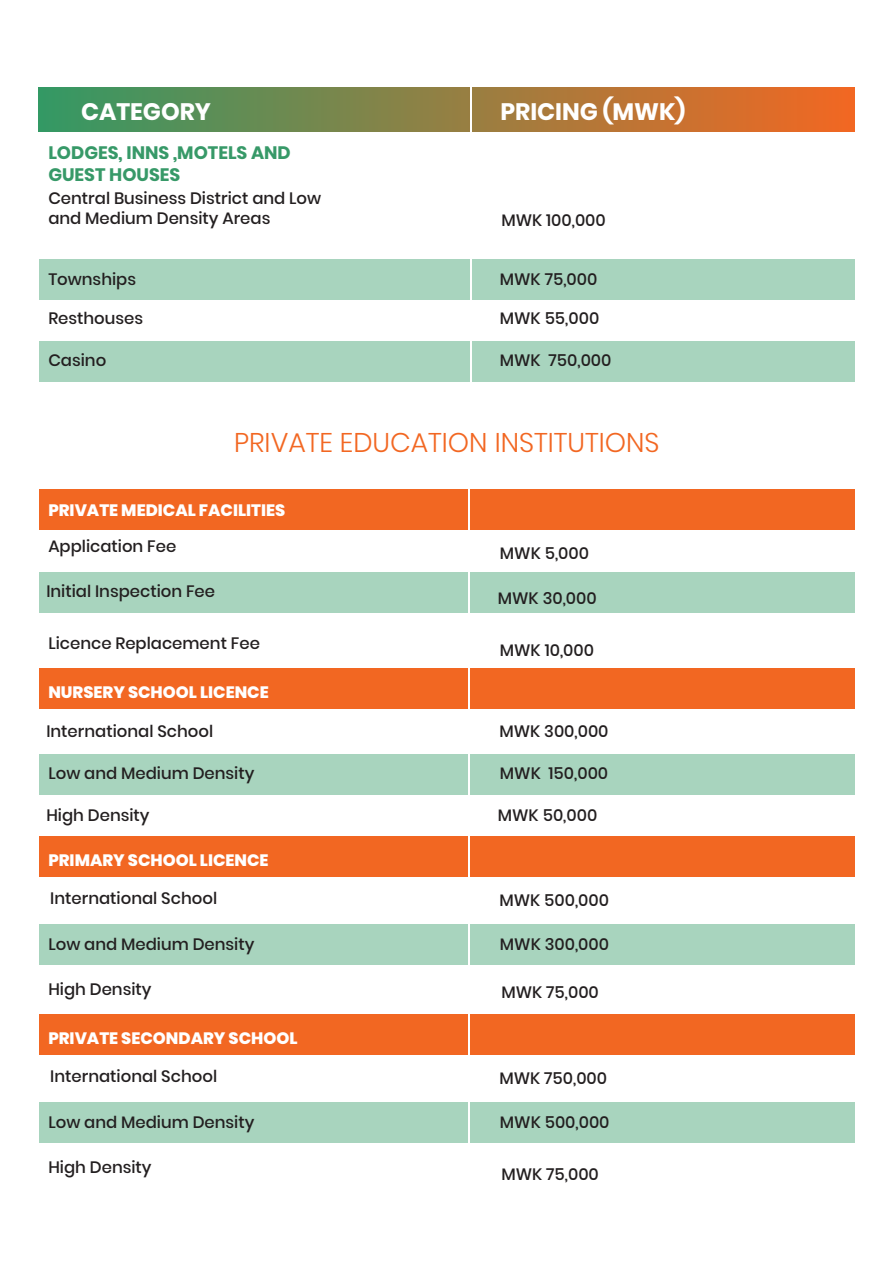
<style>
.page{position:relative;width:893px;height:1263px;background:#fff}
.page>*{position:absolute;margin:0;border:0;box-sizing:border-box;transform-origin:0 0}
.t1{font:300 27px "Poppins";color:#f26722}
.t2{font:700 23.85px "Poppins";color:#fff}
.t3{font:700 18px/21.6px "Poppins";color:#379968}
.t4{font:500 16.5px/19.8px "Poppins";color:#231f20}
.t5{font:800 16.5px "Poppins";color:#fff}
</style>
<div class="page">
<div style="left:39px;top:572px;width:815px;height:40px;background:#a8d4be"></div>
<div style="left:39px;top:489px;width:815px;height:41px;background:#f26722"></div>
<div style="left:39px;top:668px;width:815px;height:41px;background:#f26722"></div>
<div style="left:39px;top:836px;width:815px;height:41px;background:#f26722"></div>
<div style="left:39px;top:87px;width:815px;height:45px;background:linear-gradient(to right,#339965,#f26722)"></div>
<div style="left:39px;top:259px;width:815px;height:40px;background:#a8d4be"></div>
<div style="left:39px;top:341px;width:815px;height:41px;background:#a8d4be"></div>
<div style="left:39px;top:754px;width:815px;height:40px;background:#a8d4be"></div>
<div style="left:39px;top:924px;width:815px;height:40px;background:#a8d4be"></div>
<div style="left:39px;top:1014px;width:815px;height:41px;background:#f26722"></div>
<div style="left:39px;top:1102px;width:815px;height:40px;background:#a8d4be"></div>
<hr style="left:470px;top:87px;width:2px;height:295px;background:#fff">
<hr style="left:468px;top:486px;width:2px;height:717px;background:#fff">
<h2 class="t2" style="left:81px;top:98px;width:132px">CATEGORY</h2>
<h2 class="t2" style="left:501px;top:98px;width:186px">PRICING (MWK)</h2>
<p class="t3" style="left:48px;top:142px;width:244px">LODGES, INNS ,MOTELS AND<br>GUEST HOUSES</p>
<p class="t4" style="left:48px;top:188px;width:274px">Central Business District and Low and Medium Density Areas</p>
<p class="t4" style="left:501px;top:211px;width:106px">MWK 100,000</p>
<p class="t4" style="left:48px;top:270px;width:89px">Townships</p>
<p class="t4" style="left:500px;top:270px;width:99px">MWK 75,000</p>
<p class="t4" style="left:48px;top:308px;width:96px">Resthouses</p>
<p class="t4" style="left:500px;top:308px;width:101px">MWK 55,000</p>
<p class="t4" style="left:48px;top:350px;width:59px">Casino</p>
<p class="t4" style="left:500px;top:350px;width:113px">MWK 750,000</p>
<h1 class="t1" style="left:234px;top:427px;width:427px">PRIVATE EDUCATION INSTITUTIONS</h1>
<p class="t5" style="left:48px;top:500px;width:238px">PRIVATE MEDICAL FACILITIES</p>
<p class="t4" style="left:48px;top:536px;width:130px">Application Fee</p>
<p class="t4" style="left:500px;top:543px;width:91px">MWK 5,000</p>
<p class="t4" style="left:46px;top:581px;width:170px">Initial Inspection Fee</p>
<p class="t4" style="left:498px;top:588px;width:100px">MWK 30,000</p>
<p class="t4" style="left:48px;top:633px;width:213px">Licence Replacement Fee</p>
<p class="t4" style="left:500px;top:640px;width:96px">MWK 10,000</p>
<p class="t5" style="left:48px;top:682px;width:222px">NURSERY SCHOOL LICENCE</p>
<p class="t4" style="left:46px;top:721px;width:168px">International School</p>
<p class="t4" style="left:499px;top:721px;width:111px">MWK 300,000</p>
<p class="t4" style="left:48px;top:763px;width:208px">Low and Medium Density</p>
<p class="t4" style="left:500px;top:763px;width:110px">MWK 150,000</p>
<p class="t4" style="left:46px;top:805px;width:105px">High Density</p>
<p class="t4" style="left:498px;top:805px;width:101px">MWK 50,000</p>
<p class="t5" style="left:48px;top:850px;width:222px">PRIMARY SCHOOL LICENCE</p>
<p class="t4" style="left:50px;top:888px;width:168px">International School</p>
<p class="t4" style="left:499px;top:890px;width:111px">MWK 500,000</p>
<p class="t4" style="left:48px;top:935px;width:208px">Low and Medium Density</p>
<p class="t4" style="left:500px;top:935px;width:111px">MWK 300,000</p>
<p class="t4" style="left:48px;top:979px;width:105px">High Density</p>
<p class="t4" style="left:501px;top:982px;width:99px">MWK 75,000</p>
<p class="t5" style="left:48px;top:1028px;width:251px">PRIVATE SECONDARY SCHOOL</p>
<p class="t4" style="left:50px;top:1066px;width:168px">International School</p>
<p class="t4" style="left:499px;top:1068px;width:109px">MWK 750,000</p>
<p class="t4" style="left:48px;top:1113px;width:208px">Low and Medium Density</p>
<p class="t4" style="left:500px;top:1113px;width:111px">MWK 500,000</p>
<p class="t4" style="left:48px;top:1157px;width:105px">High Density</p>
<p class="t4" style="left:501px;top:1164px;width:99px">MWK 75,000</p>
</div>
